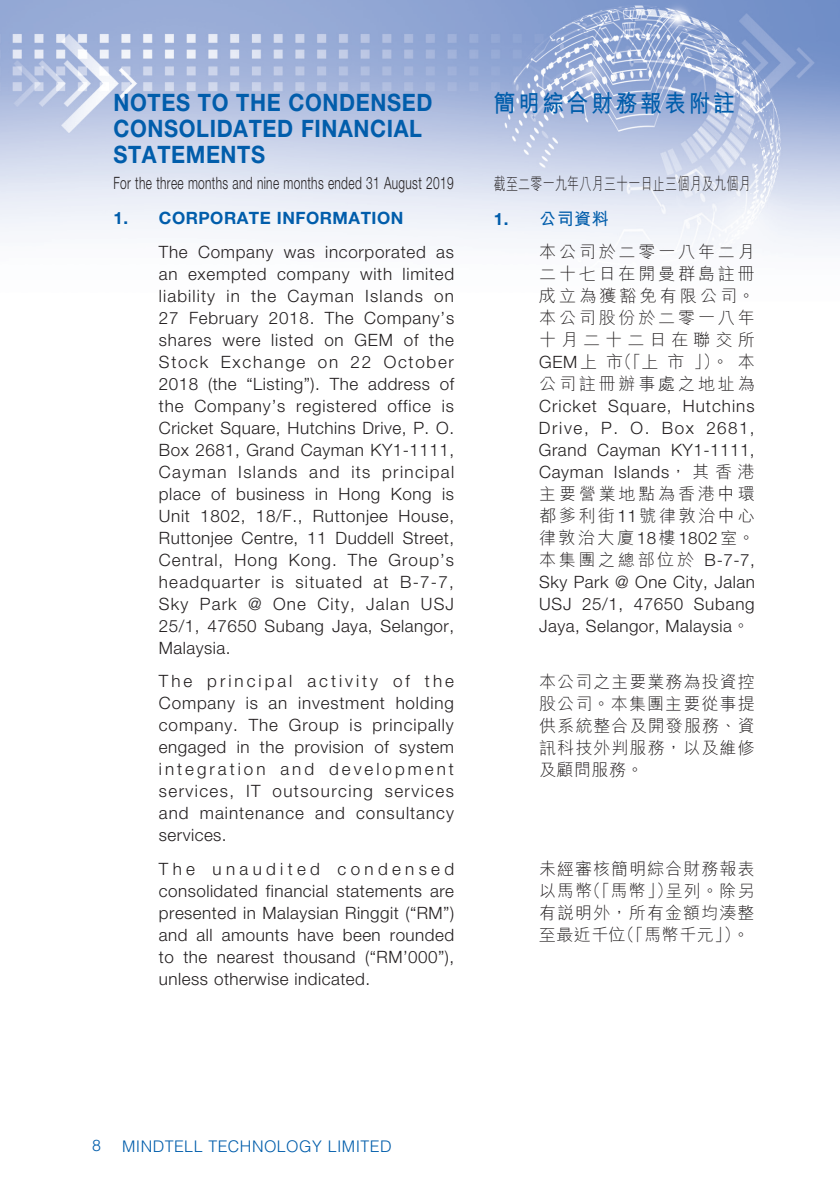
<style>
.page{position:relative;width:840px;height:1191px;background:#fff}
.page>*{position:absolute;margin:0;border:0;box-sizing:border-box;transform-origin:0 0}
.t1{font:700 24px "Helvetica Neue";letter-spacing:.03em;color:#015dab;scale:.9 1}
.t2{font:700 24px "M Hei HK";letter-spacing:.13em;color:#015dab;scale:.9 1}
.t3{font:300 17px/22px "Helvetica Neue";letter-spacing:.03em;color:#231f20;text-align:justify}
.t4{font:300 17px/22px "M Hei HK";letter-spacing:.065em;color:#231f20;text-align:justify}
.t5{font:300 17px "Helvetica Neue";letter-spacing:.03em;color:#231f20;scale:.7 1}
.t6{font:700 17px "Helvetica Neue";letter-spacing:.03em;color:#015dab}
.t7{font:300 17px "M Hei HK";letter-spacing:.03em;color:#231f20;scale:.7 1}
.t8{font:300 17px/33.4px "M Hei HK";letter-spacing:.165em;color:#231f20}
.t9{font:300 16px "Helvetica";letter-spacing:.03em;color:#015dab}
.s1{font-family:"Helvetica Neue";font-weight:700;color:#015dab}
.s2{font-weight:700;color:#015dab}
.s3{font-family:"Helvetica Neue"}
.s4{font-family:"M Hei HK"}
</style>
<div class="page">
<img style="left:0;top:0;width:839px;height:251px">
<h1 class="t1" style="left:113px;top:88px;width:36px">NOTES</h1>
<h1 class="t1" style="left:198px;top:88px;width:60px">TO THE</h1>
<h1 class="t1" style="left:288px;top:88px;width:161px">CONDENSED</h1>
<h1 class="t1" style="left:113px;top:114px;width:36px">CONSOLIDATED</h1>
<h1 class="t1" style="left:301px;top:114px;width:31px">FINANCIAL</h1>
<h1 class="t1" style="left:113px;top:140px;width:35px">STATEMENTS</h1>
<p class="t5" style="left:113px;top:173px;width:487px">For the three months and nine months ended 31 August 2019</p>
<p class="t6" style="left:113px;top:208px;width:291px">1. CORPORATE INFORMATION</p>
<p class="t3" style="left:159px;top:240px;width:297px">The Company was incorporated as an exempted company with limited liability in the Cayman Islands on 27 February 2018. The Company’s shares were listed on GEM of the Stock Exchange on 22 October 2018 (the “Listing”). The address of the Company’s registered office is Cricket Square, Hutchins Drive, P. O.<br>Box 2681, Grand Cayman KY1-1111, Cayman Islands and its principal place of business in Hong Kong is Unit 1802, 18/F., Ruttonjee House, Ruttonjee Centre, 11 Duddell Street, Central, Hong Kong. The Group’s headquarter is situated at B-7-7, Sky Park @ One City, Jalan USJ 25/1, 47650 Subang Jaya, Selangor, Malaysia.</p>
<p class="t3" style="left:159px;top:670px;width:296px">The principal activity of the Company is an investment holding company. The Group is principally engaged in the provision of system integration and development services, IT outsourcing services and maintenance and consultancy services.</p>
<p class="t3" style="left:159px;top:857px;width:296px">The unaudited condensed consolidated financial statements are presented in Malaysian Ringgit (“RM”) and all amounts have been rounded to the nearest thousand (“RM’000”), unless otherwise indicated.</p>
<h1 class="t2" style="left:493px;top:86px;width:269px">簡明綜合財務報表附註</h1>
<p class="t7" style="left:493px;top:172px;width:368px">截至二零一九年八月三十一日止三個月及九個月</p>
<p class="t8" style="left:539px;top:201px;width:217px;text-indent:-45px"><span class="s1">1.</span> <span class="s2">公司資料<br></span>本公司於二零一八年二月</p>
<p class="t4" style="left:538px;top:262px;width:217px">二十七日在開曼群島註冊成立為獲豁免有限公司。本公司股份於二零一八年十月二十二日在聯交所<span class="s3">GEM</span>上市（「上市」）。本公司註冊辦事處之地址為</p>
<p class="t3" style="left:538px;top:395px;width:217px">Cricket Square, Hutchins Drive, P. O. Box 2681, Grand Cayman KY1-1111, Cayman Islands<span class="s4">，其香港</span></p>
<p class="t4" style="left:538px;top:482px;width:217px">主要營業地點為香港中環都爹利街<span class="s3">11</span>號律敦治中心律敦治大廈<span class="s3">18</span>樓<span class="s3">1802</span>室。本集團之總部位於 <span class="s3">B-7-7,</span></p>
<p class="t3" style="left:538px;top:571px;width:217px">Sky Park @ One City, Jalan USJ 25/1, 47650 Subang Jaya, Selangor, Malaysia<span class="s4">。</span></p>
<p class="t4" style="left:538px;top:670px;width:217px">本公司之主要業務為投資控股公司。本集團主要從事提供系統整合及開發服務、資訊科技外判服務，以及維修及顧問服務。</p>
<p class="t4" style="left:538px;top:857px;width:217px">未經審核簡明綜合財務報表以馬幣（「馬幣」）呈列。除另有說明外，所有金額均湊整至最近千位（「馬幣千元」）。</p>
<p class="t9" style="left:92px;top:1135px;width:10px">8</p>
<p class="t9" style="left:122px;top:1136px;width:62px">MINDTELL</p>
<p class="t9" style="left:208px;top:1136px;width:68px">TECHNOLO</p>
<p class="t9" style="left:299px;top:1136px;width:82px">GY LI MITED</p>
</div>
